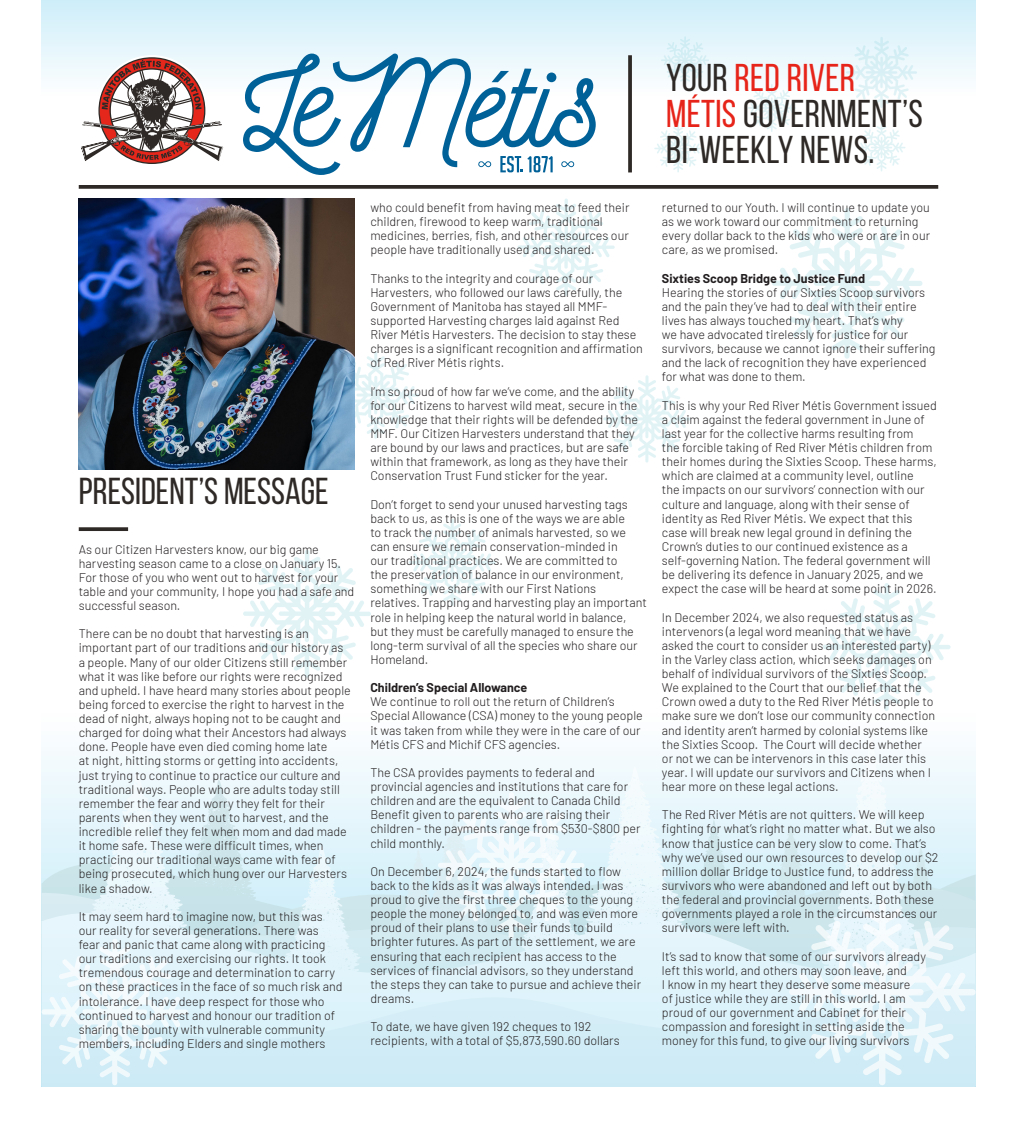
<style>
.page{position:relative;width:1017px;height:1125px;background:#fff}
.page>*{position:absolute;margin:0;border:0;box-sizing:border-box;transform-origin:0 0}
.t1{font:38.75px/36.2px "Bebas Neue";letter-spacing:.01em;color:#2e2926}
.t2{font:38.75px "Bebas Neue";letter-spacing:.01em;color:#e72419}
.PM_H1{font:37.5px "Bebas Neue";color:#2e2926}
.B1_Barlow_Light_Black{font:300 12.5px/14.1px "Barlow";color:#231f20}
.B1_Barlow_Light_Black-2{font:700 12.5px "Barlow";color:#231f20}
.s1{color:#2e2926}
.s2{color:#e72419}
</style>
<div class="page">
<svg style="left:42px;top:756px;width:726px;height:85px;fill:#edf8fc"></svg>
<div style="left:256px;top:843px;width:512px;height:42px;background:#dbf2fa"></div>
<svg style="left:256px;top:907px;width:512px;height:60px;background:#d3eaf1"></svg>
<svg style="left:279px;top:840px;width:85px;height:127px;background:#dcf1f8"></svg>
<svg style="left:694px;top:816px;width:39px;height:97px;background:#d4ebf1"></svg>
<svg style="left:42px;top:967px;width:934px;height:120px;background:#d4eef7"></svg>
<div style="left:42px;top:0;width:934px;height:97px;background:linear-gradient(to bottom,#ceeef9,#fefefe)"></div>
<svg style="left:518px;top:199px;width:97px;height:97px"></svg>
<svg style="left:772px;top:208px;width:150px;height:151px"></svg>
<svg style="left:603px;top:375px;width:88px;height:88px"></svg>
<svg style="left:409px;top:519px;width:87px;height:87px"></svg>
<svg style="left:355px;top:351px;width:64px;height:88px"></svg>
<svg style="left:243px;top:550px;width:128px;height:128px"></svg>
<svg style="left:823px;top:583px;width:128px;height:128px"></svg>
<svg style="left:768px;top:756px;width:208px;height:329px"></svg>
<svg style="left:42px;top:765px;width:214px;height:320px"></svg>
<svg style="left:396px;top:760px;width:289px;height:229px"></svg>
<svg style="left:846px;top:37px;width:71px;height:71px"></svg>
<svg style="left:654px;top:125px;width:48px;height:47px"></svg>
<svg style="left:858px;top:124px;width:47px;height:47px"></svg>
<svg style="left:748px;top:84px;width:48px;height:48px"></svg>
<svg style="left:661px;top:36px;width:48px;height:48px"></svg>
<svg style="left:243px;top:54px;width:353px;height:121px"></svg>
<img style="left:79px;top:199px;width:276px;height:270px">
<svg style="left:79px;top:527px;width:49px;height:4px"></svg>
<svg style="left:628px;top:55px;width:4px;height:117px"></svg>
<svg style="left:79px;top:185px;width:859px;height:4px;background:#3a3633"></svg>
<svg style="left:79px;top:57px;width:146px;height:107px"></svg>
<p class="PM_H1" style="left:79px;top:471px;width:251px">PRESIDENT’S MESSAGE</p>
<p class="B1_Barlow_Light_Black" style="left:79px;top:541px;width:277px">As our Citizen Harvesters know, our big game harvesting season came to a close on January 15.<br>For those of you who went out to harvest for your table and your community, I hope you had a safe and successful season.</p>
<p class="B1_Barlow_Light_Black" style="left:79px;top:626px;width:274px">There can be no doubt that harvesting is an important part of our traditions and our history as a people. Many of our older Citizens still remember what it was like before our rights were recognized and upheld. I have heard many stories about people being forced to exercise the right to harvest in the dead of night, always hoping not to be caught and charged for doing what their Ancestors had always done. People have even died coming home late<br>at night, hitting storms or getting into accidents, just trying to continue to practice our culture and traditional ways. People who are adults today still remember the fear and worry they felt for their parents when they went out to harvest, and the incredible relief they felt when mom and dad made it home safe. These were difficult times, when practicing our traditional ways came with fear of being prosecuted, which hung over our Harvesters like a shadow.</p>
<p class="B1_Barlow_Light_Black" style="left:79px;top:908px;width:265px">It may seem hard to imagine now, but this was our reality for several generations. There was fear and panic that came along with practicing our traditions and exercising our rights. It took tremendous courage and determination to carry on these practices in the face of so much risk and intolerance. I have deep respect for those who continued to harvest and honour our tradition of sharing the bounty with vulnerable community members, including Elders and single mothers</p>
<p class="B1_Barlow_Light_Black" style="left:370px;top:199px;width:261px">who could benefit from having meat to feed their children, firewood to keep warm, traditional medicines, berries, fish, and other resources our people have traditionally used and shared.</p>
<p class="B1_Barlow_Light_Black" style="left:370px;top:270px;width:274px">Thanks to the integrity and courage of our Harvesters, who followed our laws carefully, the Government of Manitoba has stayed all MMF&shy;supported Harvesting charges laid against Red River Métis Harvesters. The decision to stay these charges is a significant recognition and affirmation of Red River Métis rights.</p>
<p class="B1_Barlow_Light_Black" style="left:370px;top:383px;width:269px">I’m so proud of how far we’ve come, and the ability for our Citizens to harvest wild meat, secure in the knowledge that their rights will be defended by the MMF. Our Citizen Harvesters understand that they are bound by our laws and practices, but are safe within that framework, as long as they have their Conservation Trust Fund sticker for the year.</p>
<p class="B1_Barlow_Light_Black" style="left:370px;top:496px;width:278px">Don’t forget to send your unused harvesting tags back to us, as this is one of the ways we are able<br>to track the number of animals harvested, so we can ensure we remain conservation-minded in<br>our traditional practices. We are committed to<br>the preservation of balance in our environment, something we share with our First Nations relatives. Trapping and harvesting play an important role in helping keep the natural world in balance, but they must be carefully managed to ensure the long-term survival of all the species who share our Homeland.</p>
<p class="B1_Barlow_Light_Black-2" style="left:370px;top:678px;width:159px">Children’s Special Allowance</p>
<p class="B1_Barlow_Light_Black" style="left:370px;top:694px;width:274px">We continue to roll out the return of Children’s Special Allowance (CSA) money to the young people it was taken from while they were in the care of our Métis CFS and Michif CFS agencies.</p>
<p class="B1_Barlow_Light_Black" style="left:370px;top:764px;width:272px">The CSA provides payments to federal and provincial agencies and institutions that care for children and are the equivalent to Canada Child Benefit given to parents who are raising their children - the payments range from $530-$800 per child monthly.</p>
<p class="B1_Barlow_Light_Black" style="left:370px;top:863px;width:272px">On December 6, 2024, the funds started to flow back to the kids as it was always intended. I was proud to give the first three cheques to the young people the money belonged to, and was even more proud of their plans to use their funds to build brighter futures. As part of the settlement, we are ensuring that each recipient has access to the services of financial advisors, so they understand the steps they can take to pursue and achieve their dreams.</p>
<p class="B1_Barlow_Light_Black" style="left:370px;top:1019px;width:251px">To date, we have given 192 cheques to 192 recipients, with a total of $5,873,590.60 dollars</p>
<p class="t2" style="left:666px;top:57px;width:190px"><span class="s1">YOUR</span> RED RIVER</p>
<p class="t1" style="left:666px;top:95px;width:258px"><span class="s2">MÉTIS</span> GOVERNMENT’S<br>BI-WEEKLY NEWS.</p>
<p class="B1_Barlow_Light_Black" style="left:662px;top:199px;width:270px">returned to our Youth. I will continue to update you as we work toward our commitment to returning every dollar back to the kids who were or are in our care, as we promised.</p>
<p class="B1_Barlow_Light_Black-2" style="left:662px;top:269px;width:205px">Sixties Scoop Bridge to Justice Fund</p>
<p class="B1_Barlow_Light_Black" style="left:662px;top:284px;width:275px">Hearing the stories of our Sixties Scoop survivors and the pain they’ve had to deal with their entire lives has always touched my heart. That’s why<br>we have advocated tirelessly for justice for our survivors, because we cannot ignore their suffering and the lack of recognition they have experienced for what was done to them.</p>
<p class="B1_Barlow_Light_Black" style="left:662px;top:397px;width:276px">This is why your Red River Métis Government issued a claim against the federal government in June of last year for the collective harms resulting from<br>the forcible taking of Red River Métis children from their homes during the Sixties Scoop. These harms, which are claimed at a community level, outline<br>the impacts on our survivors’ connection with our culture and language, along with their sense of identity as Red River Métis. We expect that this case will break new legal ground in defining the Crown’s duties to our continued existence as a self-governing Nation. The federal government will be delivering its defence in January 2025, and we expect the case will be heard at some point in 2026.</p>
<p class="B1_Barlow_Light_Black" style="left:662px;top:609px;width:275px">In December 2024, we also requested status as intervenors (a legal word meaning that we have asked the court to consider us an interested party) in the Varley class action, which seeks damages on behalf of individual survivors of the Sixties Scoop.<br>We explained to the Court that our belief that the Crown owed a duty to the Red River Métis people to make sure we don’t lose our community connection and identity aren’t harmed by colonial systems like the Sixties Scoop. The Court will decide whether or not we can be intervenors in this case later this year. I will update our survivors and Citizens when I hear more on these legal actions.</p>
<p class="B1_Barlow_Light_Black" style="left:662px;top:807px;width:278px">The Red River Métis are not quitters. We will keep fighting for what’s right no matter what. But we also know that justice can be very slow to come. That’s why we’ve used our own resources to develop our $2 million dollar Bridge to Justice fund, to address the survivors who were abandoned and left out by both the federal and provincial governments. Both these governments played a role in the circumstances our survivors were left with.</p>
<p class="B1_Barlow_Light_Black" style="left:662px;top:948px;width:265px">It’s sad to know that some of our survivors already left this world, and others may soon leave, and<br>I know in my heart they deserve some measure<br>of justice while they are still in this world. I am proud of our government and Cabinet for their compassion and foresight in setting aside the money for this fund, to give our living survivors</p>
</div>
